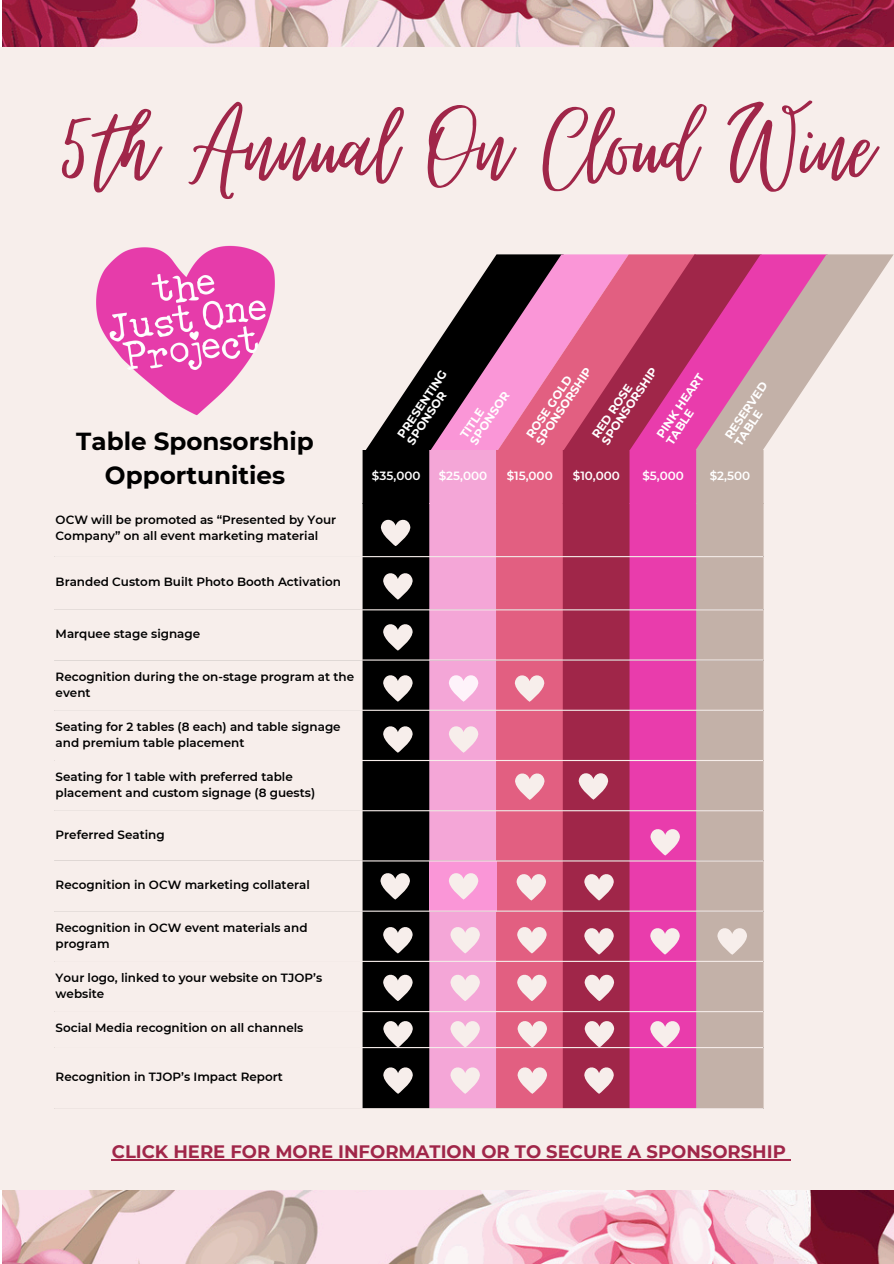
<style>
.page{position:relative;width:894px;height:1264px;background:#fff}
.page>*{position:absolute;margin:0;border:0;box-sizing:border-box;transform-origin:0 0}
.t1{font:132.75px "Virtual";color:#a02649}
.t2{font:700 24.6px/33.6px "Montserrat";color:#000;text-align:center}
.t3{font:700 18px "Montserrat";color:#a02649}
.t4{font:600 12px/15.9px "Montserrat";color:#000}
.t5{font:600 12px "Montserrat";color:#fff}
.t6{font:700 11.7px/11.7px "Montserrat";color:#fff}
.t7{font:700 11.55px/11.6px "Montserrat";color:#fff}
</style>
<div class="page">
<img style="left:2px;top:0;width:891px;height:1263px">
<div style="left:0;top:47px;width:893px;height:1142px;background:#f7eeeb"></div>
<svg style="left:362px;top:254px;width:531px;height:854px"></svg>
<img style="left:97px;top:245px;width:177px;height:171px">
<hr style="left:112px;top:1159px;width:673px;height:1px;background:#a02649">
<p class="t1" style="left:55px;top:75px;width:819px">5th Annual On Cloud Wine</p>
<p class="t2" style="left:76px;top:424px;width:239px">Table Sponsorship<br>Opportunities</p>
<p class="t4" style="left:56px;top:512px;width:282px">OCW will be promoted as “Presented by Your<br>Company” on all event marketing material</p>
<p class="t4" style="left:56px;top:574px;width:287px">Branded Custom Built Photo Booth Activation</p>
<p class="t4" style="left:56px;top:626px;width:146px">Marquee stage signage</p>
<p class="t4" style="left:56px;top:668px;width:300px">Recognition during the on-stage program at the event</p>
<p class="t4" style="left:56px;top:718px;width:286px">Seating for 2 tables (8 each) and table signage and premium table placement</p>
<p class="t4" style="left:56px;top:768px;width:261px">Seating for 1 table with preferred table placement and custom signage (8 guests)</p>
<p class="t4" style="left:56px;top:827px;width:111px">Preferred Seating</p>
<p class="t4" style="left:56px;top:877px;width:255px">Recognition in OCW marketing collateral</p>
<p class="t4" style="left:56px;top:919px;width:253px">Recognition in OCW event materials and program</p>
<p class="t4" style="left:56px;top:969px;width:268px">Your logo, linked to your website on TJOP’s website</p>
<h2 class="t4" style="left:56px;top:1019px;width:249px">Social Media recognition on all channels</h2>
<p class="t4" style="left:56px;top:1068px;width:229px">Recognition in TJOP’s Impact Report</p>
<p class="t7" style="left:395px;top:433px;width:80px;rotate:-56deg">PRESENTING</p>
<p class="t7" style="left:405px;top:440px;width:62px;rotate:-56deg">SPONSOR</p>
<p class="t7" style="left:468px;top:440px;width:62px;rotate:-56deg">SPONSOR</p>
<p class="t7" style="left:458px;top:433px;width:34px;rotate:-56deg">TITLE</p>
<p class="t7" style="left:524px;top:433px;width:91px;rotate:-56deg">ROSE GOLD<br>SPONSORSHIP</p>
<p class="t7" style="left:589px;top:433px;width:91px;rotate:-56deg">RED ROSE<br>SPONSORSHIP</p>
<p class="t7" style="left:654px;top:433px;width:77px;rotate:-56deg">PINK HEART<br>TABLE</p>
<p class="t6" style="left:722px;top:434px;width:68px;rotate:-56deg">RESERVED<br>TABLE</p>
<h1 class="t5" style="left:372px;top:468px;width:50px">$35,000</h1>
<p class="t5" style="left:438px;top:468px;width:50px">$25,000</p>
<p class="t5" style="left:506px;top:468px;width:48px">$15,000</p>
<p class="t5" style="left:572px;top:468px;width:49px">$10,000</p>
<p class="t5" style="left:642px;top:468px;width:43px">$5,000</p>
<p class="t5" style="left:709px;top:468px;width:42px">$2,500</p>
<p class="t3" style="left:112px;top:1140px;width:675px">CLICK HERE FOR MORE INFORMATION OR TO SECURE A SPONSORSHIP</p>
</div>
